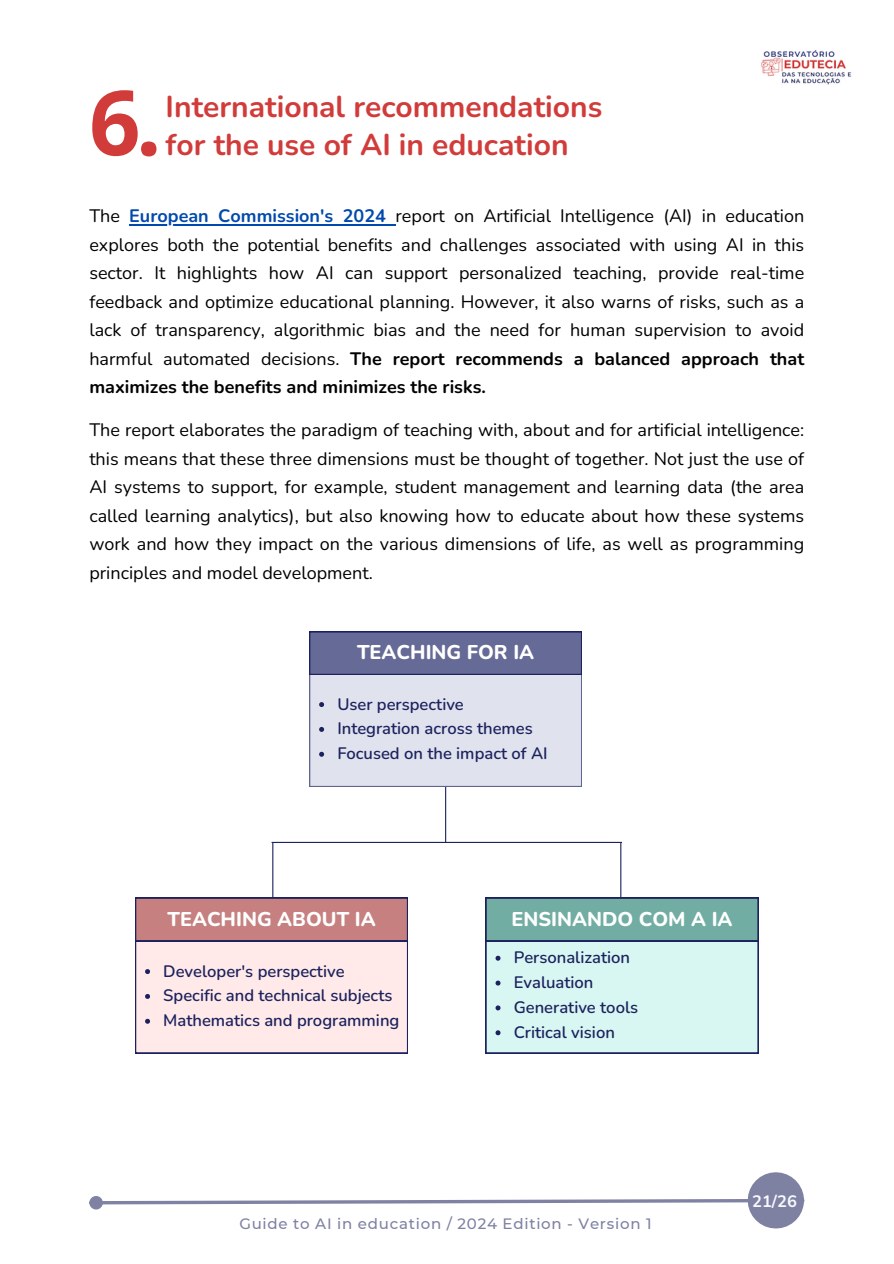
<style>
.page{position:relative;width:894px;height:1264px;background:#fff}
.page>*{position:absolute;margin:0;border:0;box-sizing:border-box;transform-origin:0 0}
.t1{font:700 90px "Open Sans";color:#d13c3b}
.t2{font:700 30px "Nunito";color:#d13c3b}
.t3{font:800 19.8px "Nunito";color:#fff}
.t4{font:18px/28.5px "Nunito";color:#000;text-align:justify}
.t5{font:600 16.5px "Nunito";color:#1c225e}
.t6{font:700 16.5px "Nunito";color:#f7f9ff}
.t7{font:500 15px "Montserrat";letter-spacing:.05em;color:#7e81a2}
.s1{font-weight:700;color:#004aad}
.s2{font-weight:700}
</style>
<div class="page">
<img style="left:752px;top:15px;width:104px;height:105px;border-radius:50%">
<div style="left:91px;top:1197px;width:10px;height:10px;background:#7f82a3;border-radius:50%"></div>
<div style="left:89px;top:1195px;width:14px;height:14px;border:3px solid #7f82a3;border-radius:50%"></div>
<div style="left:790px;top:1193px;width:14px;height:14px;border:3px solid #7f82a3;border-radius:50%"></div>
<svg style="left:99px;top:1172px;width:704px;height:56px"></svg>
<hr style="left:129px;top:224px;width:266px;height:1px;background:#004aad">
<hr style="left:271px;top:841px;width:351px;height:2px;background:#1c225e">
<hr style="left:272px;top:842px;width:1px;height:55px;background:#1c225e">
<hr style="left:620px;top:842px;width:1px;height:55px;background:#1c225e">
<hr style="left:445px;top:787px;width:1px;height:55px;background:#1c225e">
<svg style="left:309px;top:631px;width:272px;height:155px;background:#babdd2"></svg>
<svg style="left:135px;top:897px;width:272px;height:156px;background:#e7c6c8"></svg>
<svg style="left:485px;top:897px;width:272px;height:156px;background:#b6dbd7"></svg>
<h4 class="t1" style="left:89px;top:59px;width:74px">6.</h4>
<h4 class="t2" style="left:166px;top:86px;width:438px">International recommendations</h4>
<h4 class="t2" style="left:166px;top:125px;width:404px">for the use of AI in education</h4>
<p class="t4" style="left:89px;top:202px;width:716px;text-indent:40px"><span class="s1">European Commission's 2024</span> report on Artificial Intelligence (AI) in education explores both the potential benefits and challenges associated with using AI in this sector. It highlights how AI can support personalized teaching, provide real-time feedback and optimize educational planning. However, it also warns of risks, such as a lack of transparency, algorithmic bias and the need for human supervision to avoid harmful automated decisions. <span class="s2">The report recommends a balanced approach that maximizes the benefits and minimizes the risks.</span></p>
<p class="t4" style="left:89px;top:416px;width:716px">The report elaborates the paradigm of teaching with, about and for artificial intelligence:</p>
<p class="t4" style="left:89px;top:444px;width:716px">this means that these three dimensions must be thought of together. Not just the use of AI systems to support, for example, student management and learning data (the area called learning analytics), but also knowing how to educate about how these systems work and how they impact on the various dimensions of life, as well as programming principles and model development.</p>
<h3 class="t4" style="left:89px;top:202px;width:32px">The</h3>
<p class="t3" style="left:357px;top:639px;width:179px">TEACHING FOR IA</p>
<p class="t5" style="left:337px;top:693px;width:128px">User perspective</p>
<p class="t5" style="left:337px;top:717px;width:197px">Integration across themes</p>
<h3 class="t5" style="left:337px;top:742px;width:212px">Focused on the impact of AI</h3>
<p class="t3" style="left:167px;top:905px;width:209px">TEACHING ABOUT IA</p>
<p class="t3" style="left:511px;top:905px;width:222px">ENSINANDO COM A IA</p>
<h3 class="t5" style="left:163px;top:959px;width:183px">Developer's perspective</h3>
<p class="t5" style="left:163px;top:984px;width:230px">Specific and technical subjects</p>
<p class="t5" style="left:163px;top:1009px;width:237px">Mathematics and programming</p>
<p class="t5" style="left:513px;top:946px;width:118px">Personalization</p>
<p class="t5" style="left:513px;top:971px;width:81px">Evaluation</p>
<p class="t5" style="left:513px;top:996px;width:126px">Generative tools</p>
<p class="t5" style="left:513px;top:1021px;width:103px">Critical vision</p>
<h2 class="t7" style="left:239px;top:1214px;width:413px">Guide to AI in education / 2024 Edition - Version 1</h2>
<h1 class="t6" style="left:752px;top:1190px;width:46px">21/26</h1>
</div>
